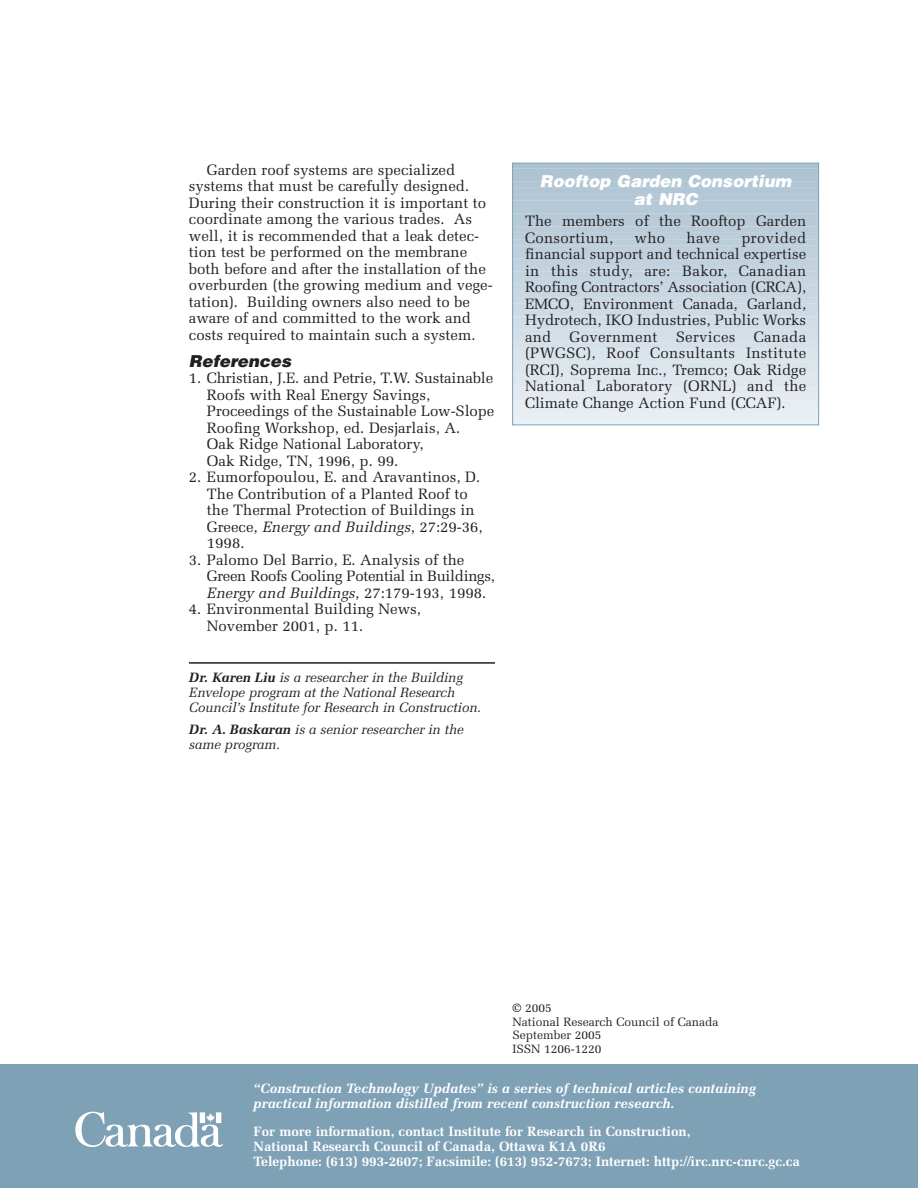
<style>
.page{position:relative;width:918px;height:1188px;background:#fff}
.page>*{position:absolute;margin:0;border:0;box-sizing:border-box;transform-origin:0 0}
.t1{font:italic 900 16.5px/18px "Helvetica";color:#fff;text-align:center}
.t2{font:italic 900 16.5px "Helvetica";color:#231f20}
.t3{font:15px/16.5px "Melior";color:#231f20}
.t4{font:15px/16.5px "Melior";letter-spacing:-.02em;color:#231f20}
.t5{font:700 13.5px/15px "Melior";color:#fff}
.t6{font:italic 13.5px/15px "Melior";letter-spacing:-.01em;color:#231f20}
.t7{font:italic 700 13.5px/15px "Melior";color:#fff}
.t8{font:12px/13.5px "Melior";color:#231f20}
.s1{font-style:italic}
.s2{font-weight:700}
</style>
<div class="page">
<div style="left:0;top:1065px;width:918px;height:123px;background:#7fa1b6"></div>
<svg style="left:75px;top:1112px;width:148px;height:35px"></svg>
<hr style="left:189px;top:662px;width:306px;height:2px;background:#231f20">
<div style="left:513px;top:163px;width:306px;height:6px;background:#acc2d2"></div>
<div style="left:513px;top:168px;width:306px;height:7px;background:#adc3d2"></div>
<div style="left:513px;top:175px;width:306px;height:7px;background:#afc4d3"></div>
<div style="left:513px;top:181px;width:306px;height:7px;background:#b0c5d4"></div>
<div style="left:513px;top:187px;width:306px;height:8px;background:#b2c6d5"></div>
<div style="left:513px;top:194px;width:306px;height:7px;background:#b3c7d6"></div>
<div style="left:513px;top:200px;width:306px;height:7px;background:#b4c8d6"></div>
<div style="left:513px;top:207px;width:306px;height:7px;background:#b6c9d7"></div>
<div style="left:513px;top:213px;width:306px;height:7px;background:#b7cad8"></div>
<div style="left:513px;top:220px;width:306px;height:7px;background:#b9cbd9"></div>
<div style="left:513px;top:226px;width:306px;height:7px;background:#baccd9"></div>
<div style="left:513px;top:233px;width:306px;height:7px;background:#bccdda"></div>
<div style="left:513px;top:239px;width:306px;height:7px;background:#bdcedb"></div>
<div style="left:513px;top:245px;width:306px;height:7px;background:#bfd0dc"></div>
<div style="left:513px;top:252px;width:306px;height:7px;background:#bfd0dd"></div>
<div style="left:513px;top:258px;width:306px;height:7px;background:#c1d1de"></div>
<div style="left:513px;top:265px;width:306px;height:7px;background:#c3d3df"></div>
<div style="left:513px;top:271px;width:306px;height:7px;background:#c4d4df"></div>
<div style="left:513px;top:278px;width:306px;height:7px;background:#c6d5e0"></div>
<div style="left:513px;top:284px;width:306px;height:7px;background:#c7d6e1"></div>
<div style="left:513px;top:290px;width:306px;height:8px;background:#c9d7e2"></div>
<div style="left:513px;top:297px;width:306px;height:7px;background:#cbd9e3"></div>
<div style="left:513px;top:303px;width:306px;height:7px;background:#ccdae4"></div>
<div style="left:513px;top:310px;width:306px;height:7px;background:#cedbe5"></div>
<div style="left:513px;top:316px;width:306px;height:7px;background:#d0dce6"></div>
<div style="left:513px;top:323px;width:306px;height:7px;background:#d1dde7"></div>
<div style="left:513px;top:329px;width:306px;height:7px;background:#d3dee7"></div>
<div style="left:513px;top:336px;width:306px;height:7px;background:#d5dfe8"></div>
<div style="left:513px;top:342px;width:306px;height:7px;background:#d6e0e9"></div>
<div style="left:513px;top:348px;width:306px;height:7px;background:#d8e3ea"></div>
<div style="left:513px;top:355px;width:306px;height:7px;background:#dae4eb"></div>
<div style="left:513px;top:361px;width:306px;height:7px;background:#dbe5ec"></div>
<div style="left:513px;top:368px;width:306px;height:7px;background:#dde6ed"></div>
<div style="left:513px;top:374px;width:306px;height:7px;background:#dfe7ee"></div>
<div style="left:513px;top:381px;width:306px;height:7px;background:#e0e8ef"></div>
<div style="left:513px;top:387px;width:306px;height:7px;background:#e2e9ef"></div>
<div style="left:513px;top:393px;width:306px;height:8px;background:#e4eaf0"></div>
<div style="left:513px;top:400px;width:306px;height:7px;background:#e5ecf2"></div>
<div style="left:513px;top:406px;width:306px;height:7px;background:#e7eef3"></div>
<div style="left:513px;top:413px;width:306px;height:7px;background:#e8eff3"></div>
<div style="left:513px;top:419px;width:306px;height:6px;background:#eaf0f4"></div>
<div style="left:512px;top:163px;width:307px;height:262px;border:1px solid #7fa1b6"></div>
<p class="t3" style="left:189px;top:163px;width:305px;text-indent:18px">Garden roof systems are specialized systems that must be carefully designed.<br>During their construction it is important to coordinate among the various trades. As well, it is recommended that a leak detec&shy;tion test be performed on the membrane both before and after the installation of the overburden (the growing medium and vege&shy;tation). Building owners also need to be aware of and committed to the work and costs required to maintain such a system.</p>
<p class="t2" style="left:189px;top:355px;width:107px">References</p>
<p class="t3" style="left:207px;top:371px;width:289px;text-indent:-18px">1. Christian, J.E. and Petrie, T.W. Sustainable Roofs with Real Energy Savings, Proceedings of the Sustainable Low-Slope Roofing Workshop, ed. Desjarlais, A.<br>Oak Ridge National Laboratory,<br>Oak Ridge, TN, 1996, p. 99.</p>
<p class="t3" style="left:207px;top:470px;width:277px;text-indent:-18px">2. Eumorfopoulou, E. and Aravantinos, D.<br>The Contribution of a Planted Roof to the Thermal Protection of Buildings in<br>Greece, <span class="s1">Energy and Buildings</span>, 27:29-36,<br>1998.</p>
<p class="t4" style="left:207px;top:553px;width:289px;text-indent:-18px">3. Palomo Del Barrio, E. Analysis of the<br>Green Roofs Cooling Potential in Buildings,<br><span class="s1">Energy and Buildings</span>, 27:179-193, 1998.</p>
<p class="t3" style="left:207px;top:602px;width:216px;text-indent:-18px">4. Environmental Building News,<br>November 2001, p. 11.</p>
<p class="t6" style="left:189px;top:671px;width:293px"><span class="s2">Dr. Karen Liu</span> is a researcher in the Building<br>Envelope program at the National Research<br>Council’s Institute for Research in Construction.</p>
<p class="t6" style="left:189px;top:723px;width:276px"><span class="s2">Dr. A. Baskaran</span> is a senior researcher in the same program.</p>
<p class="t1" style="left:540px;top:174px;width:255px">Rooftop Garden Consortium at NRC</p>
<p class="t3" style="left:525px;top:214px;width:283px">The members of the Rooftop Garden<br>Consortium,</p>
<p class="t3" style="left:525px;top:231px;width:283px;text-align:justify;text-indent:216px">provided financial support and technical expertise in this study, are: Bakor, Canadian Roofing Contractors’ Association (CRCA), EMCO, Environment Canada, Garland, Hydrotech, IKO Industries, Public Works and Government Services Canada (PWGSC), Roof Consultants Institute (RCI), Soprema Inc., Tremco; Oak Ridge National Laboratory (ORNL) and the Climate Change Action Fund (CCAF).</p>
<p class="t3" style="left:635px;top:231px;width:32px">who</p>
<p class="t3" style="left:687px;top:231px;width:35px">have</p>
<p class="t8" style="left:513px;top:1002px;width:207px">© 2005<br>National Research Council of Canada<br>September 2005<br>ISSN 1206-1220</p>
<p class="t7" style="left:254px;top:1082px;width:504px">“Construction Technology Updates” is a series of technical articles containing practical information distilled from recent construction research.</p>
<p class="t5" style="left:254px;top:1125px;width:548px">For more information, contact Institute for Research in Construction,<br>National Research Council of Canada, Ottawa K1A 0R6<br>Telephone: (613) 993-2607; Facsimile: (613) 952-7673; Internet: http://irc.nrc-cnrc.gc.ca</p>
</div>
